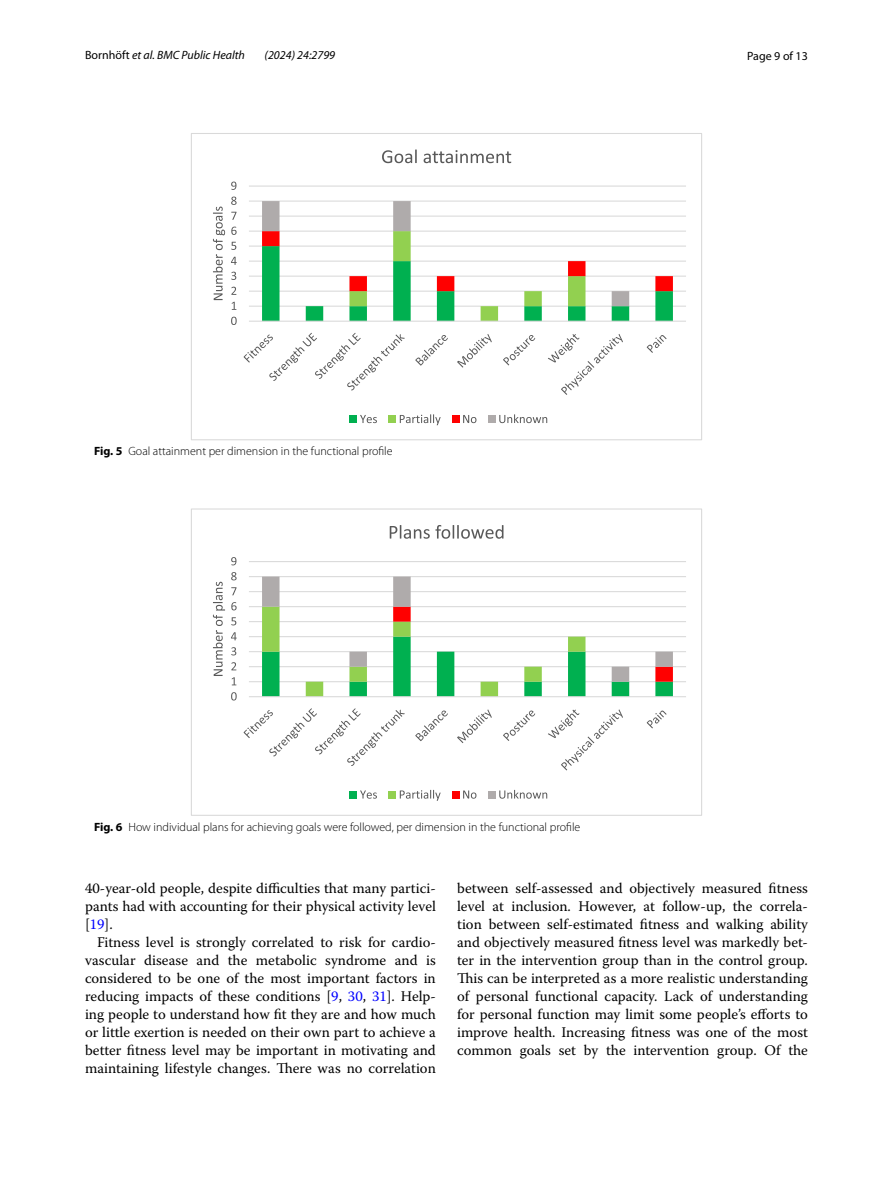
<style>
.page{position:relative;width:893px;height:1187px;background:#fff}
.page>*{position:absolute;margin:0;border:0;box-sizing:border-box;transform-origin:0 0}
.t1{font:14.7px/18px "Warnock Pro";color:#000;text-align:justify}
.t2{font:300 12px "Myriad Pro";color:#000}
.t3{font:italic 12px "Myriad Pro";color:#000}
.t4{font:12px "Myriad Pro";color:#000}
.s1{font-style:normal}
.s2{font-weight:700}
.s3{color:#00f}
</style>
<div class="page">
<hr style="left:249px;top:305px;width:437px;height:2px;background:#d9d9d9">
<hr style="left:249px;top:290px;width:437px;height:2px;background:#d9d9d9">
<hr style="left:249px;top:275px;width:437px;height:2px;background:#d9d9d9">
<hr style="left:249px;top:260px;width:437px;height:2px;background:#d9d9d9">
<hr style="left:249px;top:245px;width:437px;height:1px;background:#d9d9d9">
<hr style="left:249px;top:230px;width:437px;height:2px;background:#d9d9d9">
<hr style="left:249px;top:215px;width:437px;height:2px;background:#d9d9d9">
<hr style="left:249px;top:200px;width:437px;height:2px;background:#d9d9d9">
<hr style="left:249px;top:185px;width:437px;height:2px;background:#d9d9d9">
<svg style="left:262px;top:201px;width:411px;height:119px"></svg>
<hr style="left:249px;top:320px;width:437px;height:2px;background:#d9d9d9">
<svg style="left:231px;top:316px;width:6px;height:9px"></svg>
<svg style="left:232px;top:302px;width:4px;height:8px"></svg>
<svg style="left:231px;top:287px;width:5px;height:8px"></svg>
<svg style="left:231px;top:272px;width:5px;height:8px"></svg>
<svg style="left:231px;top:257px;width:6px;height:8px"></svg>
<svg style="left:231px;top:242px;width:5px;height:8px"></svg>
<svg style="left:231px;top:226px;width:6px;height:9px"></svg>
<svg style="left:231px;top:212px;width:6px;height:8px"></svg>
<svg style="left:231px;top:196px;width:6px;height:9px"></svg>
<svg style="left:231px;top:181px;width:5px;height:9px"></svg>
<svg style="left:244px;top:333px;width:161px;height:57px"></svg>
<svg style="left:415px;top:335px;width:33px;height:30px"></svg>
<svg style="left:457px;top:334px;width:35px;height:33px"></svg>
<svg style="left:503px;top:335px;width:32px;height:30px"></svg>
<svg style="left:548px;top:334px;width:75px;height:61px"></svg>
<svg style="left:647px;top:335px;width:20px;height:18px"></svg>
<svg style="left:213px;top:206px;width:12px;height:94px"></svg>
<svg style="left:382px;top:149px;width:129px;height:14px"></svg>
<div style="left:350px;top:416px;width:7px;height:7px;background:#00b050"></div>
<svg style="left:360px;top:415px;width:17px;height:8px"></svg>
<div style="left:389px;top:416px;width:7px;height:7px;background:#92d050"></div>
<svg style="left:400px;top:414px;width:41px;height:11px"></svg>
<div style="left:452px;top:416px;width:7px;height:7px;background:#f00"></div>
<svg style="left:463px;top:415px;width:13px;height:8px"></svg>
<div style="left:488px;top:416px;width:7px;height:7px;background:#afabab"></div>
<svg style="left:499px;top:414px;width:48px;height:9px"></svg>
<div style="left:191px;top:133px;width:511px;height:307px;border:1px solid #d9d9d9"></div>
<hr style="left:249px;top:681px;width:437px;height:1px;background:#d9d9d9">
<hr style="left:249px;top:666px;width:437px;height:1px;background:#d9d9d9">
<hr style="left:249px;top:651px;width:437px;height:1px;background:#d9d9d9">
<hr style="left:249px;top:636px;width:437px;height:1px;background:#d9d9d9">
<hr style="left:249px;top:621px;width:437px;height:1px;background:#d9d9d9">
<hr style="left:249px;top:606px;width:437px;height:1px;background:#d9d9d9">
<hr style="left:249px;top:591px;width:437px;height:1px;background:#d9d9d9">
<hr style="left:249px;top:576px;width:437px;height:1px;background:#d9d9d9">
<hr style="left:249px;top:561px;width:437px;height:1px;background:#d9d9d9">
<svg style="left:262px;top:681px;width:411px;height:15px"></svg>
<svg style="left:262px;top:576px;width:411px;height:105px"></svg>
<hr style="left:249px;top:696px;width:437px;height:1px;background:#d9d9d9">
<svg style="left:231px;top:692px;width:6px;height:8px"></svg>
<svg style="left:232px;top:677px;width:4px;height:8px"></svg>
<svg style="left:231px;top:662px;width:5px;height:8px"></svg>
<svg style="left:231px;top:647px;width:5px;height:8px"></svg>
<svg style="left:231px;top:632px;width:6px;height:8px"></svg>
<svg style="left:231px;top:617px;width:5px;height:8px"></svg>
<svg style="left:231px;top:602px;width:6px;height:8px"></svg>
<svg style="left:231px;top:587px;width:6px;height:8px"></svg>
<svg style="left:231px;top:572px;width:6px;height:8px"></svg>
<svg style="left:231px;top:557px;width:5px;height:8px"></svg>
<svg style="left:244px;top:708px;width:161px;height:58px"></svg>
<svg style="left:415px;top:710px;width:33px;height:31px"></svg>
<svg style="left:457px;top:709px;width:35px;height:34px"></svg>
<svg style="left:503px;top:710px;width:32px;height:31px"></svg>
<svg style="left:548px;top:709px;width:75px;height:61px"></svg>
<svg style="left:647px;top:710px;width:20px;height:18px"></svg>
<svg style="left:213px;top:581px;width:12px;height:95px"></svg>
<svg style="left:390px;top:525px;width:113px;height:13px"></svg>
<div style="left:350px;top:791px;width:7px;height:7px;background:#00b050"></div>
<svg style="left:360px;top:790px;width:17px;height:8px"></svg>
<div style="left:389px;top:791px;width:7px;height:7px;background:#92d050"></div>
<svg style="left:400px;top:789px;width:41px;height:11px"></svg>
<div style="left:452px;top:791px;width:7px;height:7px;background:#f00"></div>
<svg style="left:463px;top:790px;width:13px;height:8px"></svg>
<div style="left:488px;top:791px;width:7px;height:7px;background:#afabab"></div>
<svg style="left:499px;top:789px;width:48px;height:9px"></svg>
<div style="left:191px;top:508px;width:511px;height:307px;border:1px solid #d9d9d9"></div>
<p class="t3" style="left:85px;top:48px;width:161px"><span class="s1">Bornhöft</span> et al. BMC Public Health</p>
<p class="t3" style="left:265px;top:48px;width:72px">(2024) 24:2799</p>
<p class="t4" style="left:747px;top:48px;width:62px">Page 9 of 13</p>
<p class="t2" style="left:94px;top:445px;width:300px"><span class="s2">Fig. 5</span> Goal attainment per dimension in the functional profile</p>
<p class="t2" style="left:94px;top:820px;width:488px"><span class="s2">Fig. 6</span> How individual plans for achieving goals were followed, per dimension in the functional profile</p>
<p class="t1" style="left:85px;top:879px;width:352px">40-year-old people, despite difficulties that many partici&shy;pants had with accounting for their physical activity level [<span class="s3">19</span>].</p>
<p class="t1" style="left:85px;top:933px;width:352px;text-indent:12px">Fitness level is strongly correlated to risk for cardio&shy;vascular disease and the metabolic syndrome and is considered to be one of the most important factors in reducing impacts of these conditions [<span class="s3">9</span>, <span class="s3">30</span>, <span class="s3">31</span>]. Help&shy;ing people to understand how fit they are and how much or little exertion is needed on their own part to achieve a better fitness level may be important in motivating and maintaining lifestyle changes. There was no correlation</p>
<p class="t1" style="left:457px;top:879px;width:352px">between self-assessed and objectively measured fitness level at inclusion. However, at follow-up, the correla&shy;tion between self-estimated fitness and walking ability and objectively measured fitness level was markedly bet&shy;ter in the intervention group than in the control group.<br>This can be interpreted as a more realistic understanding of personal functional capacity. Lack of understanding for personal function may limit some people’s efforts to improve health. Increasing fitness was one of the most common goals set by the intervention group. Of the</p>
</div>
